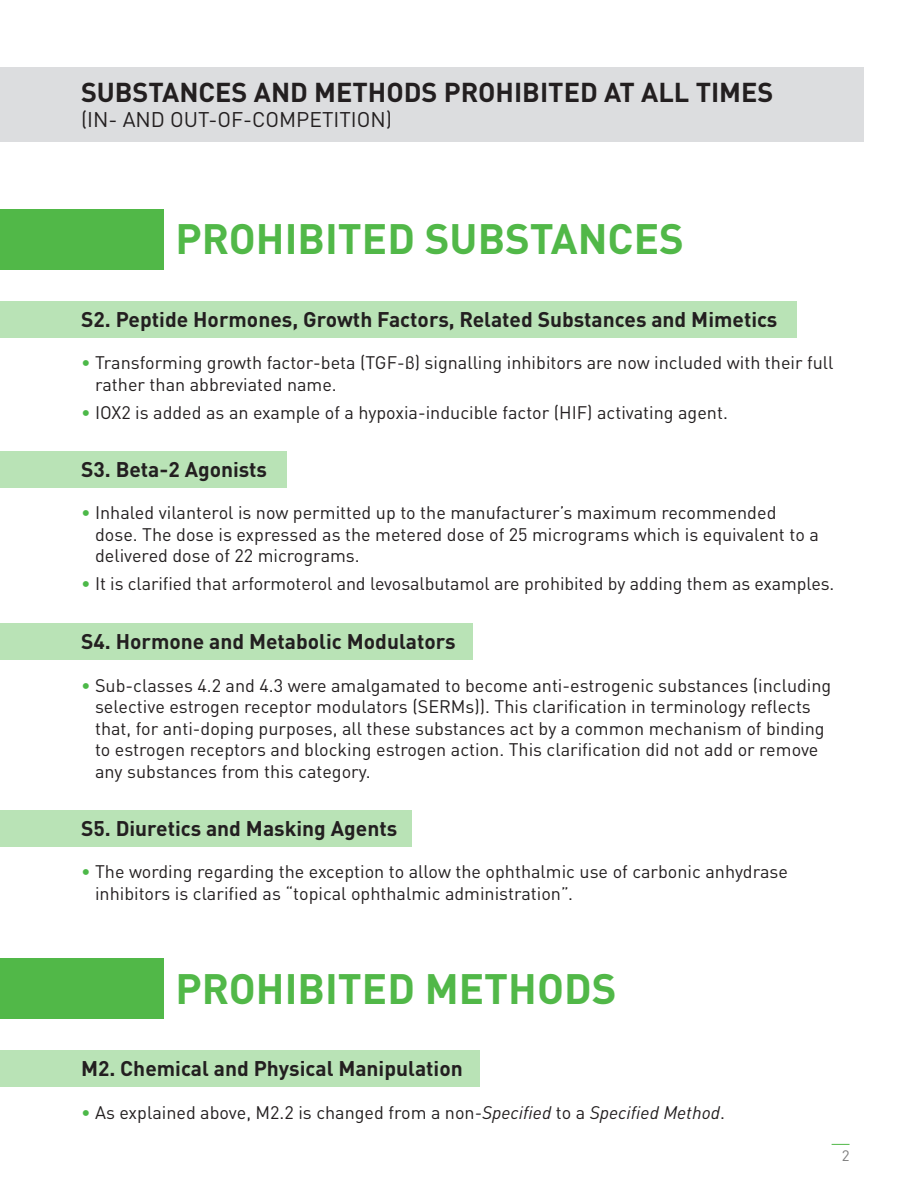
<style>
.page{position:relative;width:918px;height:1188px;background:#fff}
.page>*{position:absolute;margin:0;border:0;box-sizing:border-box;transform-origin:0 0}
.t1{font:700 42px "DIN Pro";color:#51b848}
.t2{font:700 27px "DIN Pro";color:#231f20}
.t3{font:700 21px "DIN Pro";color:#231f20}
.t4{font:21px "DIN Pro";color:#231f20}
.t5{font:18px/21.6px "DIN Pro";color:#231f20}
.t6{font:15px "DIN Pro";color:#7e7e7e}
.s1{color:#4cb848}
.s2{font-style:italic}
</style>
<div class="page">
<svg style="left:832px;top:1144px;width:18px;height:1px"></svg>
<div style="left:0;top:301px;width:796px;height:37px;background:#b9e3b6"></div>
<div style="left:0;top:451px;width:287px;height:37px;background:#b9e3b6"></div>
<div style="left:0;top:623px;width:472px;height:37px;background:#b9e3b6"></div>
<div style="left:0;top:810px;width:412px;height:37px;background:#b9e3b6"></div>
<div style="left:0;top:68px;width:864px;height:74px;background:#dcdddf"></div>
<div style="left:0;top:209px;width:164px;height:61px;background:#51b848"></div>
<div style="left:0;top:1050px;width:479px;height:37px;background:#b9e3b6"></div>
<div style="left:0;top:958px;width:164px;height:61px;background:#51b848"></div>
<p class="t2" style="left:81px;top:69px;width:694px">SUBSTANCES AND METHODS PROHIBITED AT ALL TIMES</p>
<p class="t4" style="left:81px;top:103px;width:313px">(IN- AND OUT-OF-COMPETITION)</p>
<p class="t1" style="left:176px;top:204px;width:510px">PROHIBITED SUBSTANCES</p>
<p class="t3" style="left:81px;top:302px;width:698px">S2. Peptide Hormones, Growth Factors, Related Substances and Mimetics</p>
<p class="t5" style="left:95px;top:350px;width:740px;text-indent:-14px"><span class="s1">•</span> Transforming growth factor-beta (TGF-β) signalling inhibitors are now included with their full rather than abbreviated name.</p>
<p class="t5" style="left:81px;top:400px;width:648px"><span class="s1">•</span> IOX2 is added as an example of a hypoxia-inducible factor (HIF) activating agent.</p>
<p class="t3" style="left:81px;top:451px;width:188px">S3. Beta-2 Agonists</p>
<p class="t5" style="left:95px;top:500px;width:725px;text-indent:-14px"><span class="s1">•</span> Inhaled vilanterol is now permitted up to the manufacturer’s maximum recommended dose. The dose is expressed as the metered dose of 25 micrograms which is equivalent to a delivered dose of 22 micrograms.</p>
<p class="t5" style="left:81px;top:571px;width:755px"><span class="s1">•</span> It is clarified that arformoterol and levosalbutamol are prohibited by adding them as examples.</p>
<p class="t3" style="left:81px;top:624px;width:376px">S4. Hormone and Metabolic Modulators</p>
<p class="t5" style="left:95px;top:673px;width:738px;text-indent:-14px"><span class="s1">•</span> Sub-classes 4.2 and 4.3 were amalgamated to become anti-estrogenic substances (including selective estrogen receptor modulators (SERMs)). This clarification in terminology reflects that, for anti-doping purposes, all these substances act by a common mechanism of binding to estrogen receptors and blocking estrogen action. This clarification did not add or remove any substances from this category.</p>
<p class="t3" style="left:81px;top:811px;width:318px">S5. Diuretics and Masking Agents</p>
<p class="t5" style="left:95px;top:859px;width:694px;text-indent:-14px"><span class="s1">•</span> The wording regarding the exception to allow the ophthalmic use of carbonic anhydrase inhibitors is clarified as “topical ophthalmic administration”.</p>
<p class="t1" style="left:176px;top:953px;width:443px">PROHIBITED METHODS</p>
<p class="t3" style="left:81px;top:1051px;width:383px">M2. Chemical and Physical Manipulation</p>
<p class="t5" style="left:81px;top:1100px;width:645px"><span class="s1">•</span> As explained above, M2.2 is changed from a non<span class="s2">-Specified</span> to a <span class="s2">Specified Method</span>.</p>
<p class="t6" style="left:842px;top:1144px;width:9px">2</p>
</div>
